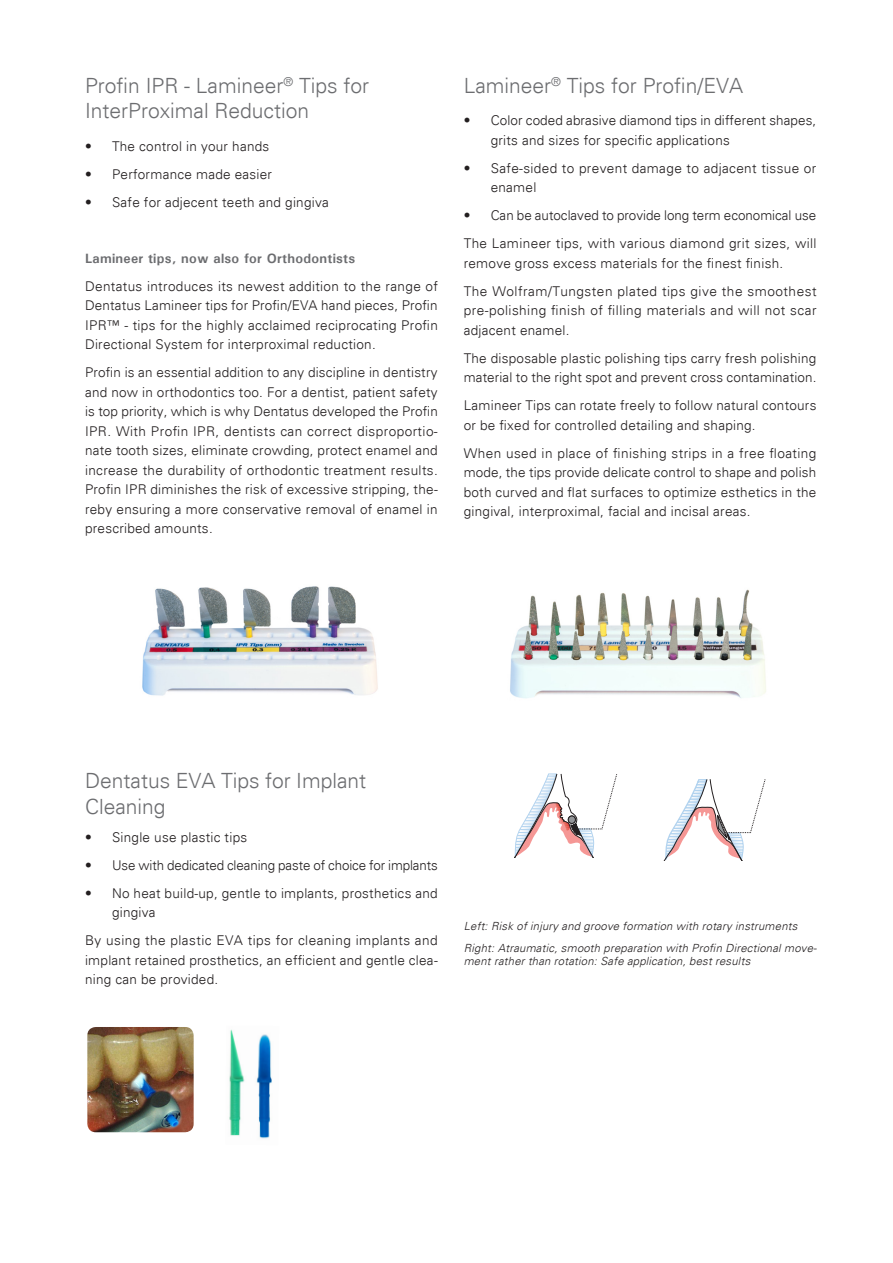
<style>
.page{position:relative;width:893px;height:1263px;background:#fff}
.page>*{position:absolute;margin:0;border:0;box-sizing:border-box;transform-origin:0 0}
.Rubrik_till_brödtext{font:300 21px/25.5px "Univers";color:#6c6d70}
.Brödtext{font:300 21px/25.5px "Univers";color:#6c6d70}
.Brödtext-2{font:300 13.5px/19.5px "Univers";letter-spacing:.02em;color:#231f20}
.Brödtext-3{font:300 13.5px "Univers";letter-spacing:-.005em;color:#231f20}
.Brödtext-4{font:300 13.5px "Univers";color:#231f20}
.Brödtext-5{font:700 13.5px "Univers";letter-spacing:.02em;color:#6c6d70}
.Bildtext{font:italic 300 11.25px/13.5px "Univers";letter-spacing:.02em;color:#231f20}
</style>
<div class="page">
<img style="left:87px;top:1027px;width:107px;height:105px">
<svg style="left:514px;top:773px;width:104px;height:85px"></svg>
<svg style="left:663px;top:779px;width:103px;height:82px"></svg>
<img style="left:229px;top:1029px;width:43px;height:110px">
<img style="left:510px;top:589px;width:256px;height:109px">
<img style="left:142px;top:586px;width:236px;height:110px">
<p class="Rubrik_till_brödtext" style="left:85px;top:73px;width:286px">Profin IPR - Lamineer<sup>®</sup> Tips for<br>InterProximal Reduction</p>
<p class="Brödtext-2" style="left:85px;top:136px;width:186px">• The control in your hands</p>
<p class="Brödtext-2" style="left:85px;top:164px;width:189px">• Performance made easier</p>
<p class="Brödtext-2" style="left:85px;top:192px;width:245px">• Safe for adjecent teeth and gingiva</p>
<p class="Brödtext-5" style="left:85px;top:249px;width:272px">Lamineer tips, now also for Orthodontists</p>
<p class="Brödtext-2" style="left:85px;top:276px;width:354px;text-align:justify">Dentatus introduces its newest addition to the range of Dentatus Lamineer tips for Profin/EVA hand pieces, Profin IPR™ - tips for the highly acclaimed reciprocating Profin Directional System for interproximal reduction.</p>
<p class="Brödtext-2" style="left:85px;top:363px;width:354px;text-align:justify">Profin is an essential addition to any discipline in dentistry and now in orthodontics too. For a dentist, patient safety is top priority, which is why Dentatus developed the Profin IPR. With Profin IPR, dentists can correct disproportio&shy;nate tooth sizes, eliminate crowding, protect enamel and increase the durability of orthodontic treatment results.<br>Profin IPR diminishes the risk of excessive stripping, the&shy;reby ensuring a more conservative removal of enamel in prescribed amounts.</p>
<p class="Rubrik_till_brödtext" style="left:464px;top:73px;width:281px">Lamineer<sup>®</sup> Tips for Profin/EVA</p>
<p class="Brödtext-2" style="left:491px;top:111px;width:327px;text-indent:-27px">• Color coded abrasive diamond tips in different shapes, grits and sizes for specific applications</p>
<p class="Brödtext-2" style="left:491px;top:158px;width:327px;text-indent:-27px">• Safe-sided to prevent damage to adjacent tissue or enamel</p>
<p class="Brödtext-4" style="left:464px;top:207px;width:354px">• Can be autoclaved to provide long term economical use</p>
<p class="Brödtext-2" style="left:464px;top:234px;width:354px">The Lamineer tips, with various diamond grit sizes, will remove gross excess materials for the finest finish.</p>
<p class="Brödtext-2" style="left:464px;top:281px;width:354px;text-align:justify">The Wolfram/Tungsten plated tips give the smoothest pre-polishing finish of filling materials and will not scar adjacent enamel.</p>
<p class="Brödtext-2" style="left:464px;top:348px;width:354px">The disposable plastic polishing tips carry fresh polishing material to the right spot and prevent cross contamination.</p>
<p class="Brödtext-2" style="left:464px;top:396px;width:354px">Lamineer Tips can rotate freely to follow natural contours or be fixed for controlled detailing and shaping.</p>
<p class="Brödtext-2" style="left:464px;top:443px;width:354px;text-align:justify">When used in place of finishing strips in a free floating mode, the tips provide delicate control to shape and polish both curved and flat surfaces to optimize esthetics in the gingival, interproximal, facial and incisal areas.</p>
<p class="Brödtext" style="left:85px;top:768px;width:283px">Dentatus EVA Tips for Implant<br>Cleaning</p>
<p class="Brödtext-2" style="left:85px;top:827px;width:164px">• Single use plastic tips</p>
<p class="Brödtext-3" style="left:85px;top:857px;width:354px">• Use with dedicated cleaning paste of choice for implants</p>
<p class="Brödtext-2" style="left:112px;top:883px;width:327px;text-indent:-27px">• No heat build-up, gentle to implants, prosthetics and gingiva</p>
<p class="Brödtext-2" style="left:85px;top:931px;width:354px;text-align:justify">By using the plastic EVA tips for cleaning implants and implant retained prosthetics, an efficient and gentle clea&shy;ning can be provided.</p>
<p class="Bildtext" style="left:464px;top:919px;width:335px">Left: Risk of injury and groove formation with rotary instruments</p>
<p class="Bildtext" style="left:464px;top:941px;width:355px">Right: Atraumatic, smooth preparation with Profin Directional move&shy;ment rather than rotation: Safe application, best results</p>
</div>
